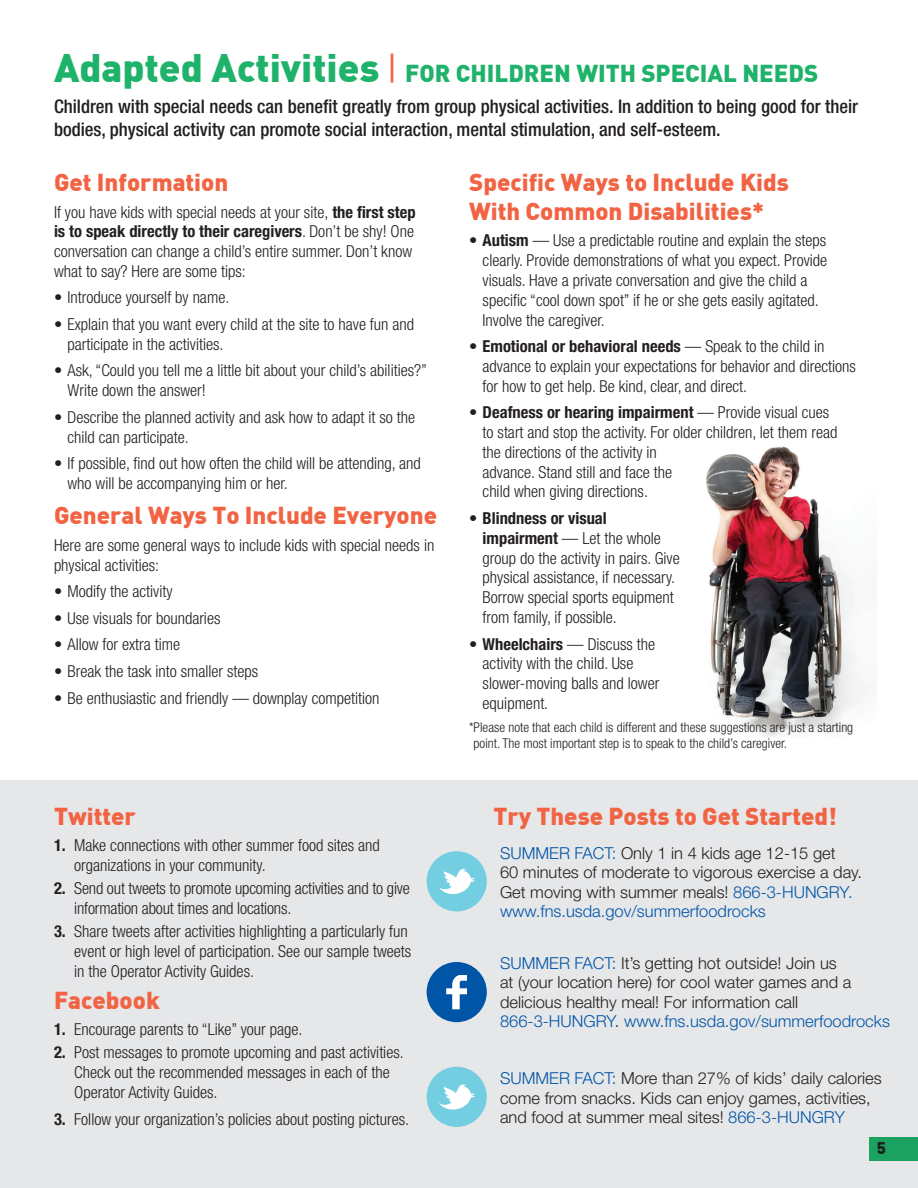
<style>
.page{position:relative;width:918px;height:1188px;background:#fff}
.page>*{position:absolute;margin:0;border:0;box-sizing:border-box;transform-origin:0 0}
.H2___subhead{font:900 24px/28.8px "DIN";color:#f16343}
.H1_Page_head{font:900 24px "DIN";color:#1eb26a}
.Paragraph___intro{font:500 condensed 18.75px/22.5px "Helvetica Neue LT Std";color:#231f20}
.Paragraph{font:300 condensed 16.5px/19.8px "Helvetica Neue LT Std";color:#231f20}
.Callout___Tweeter{font:300 16.5px/19.5px "Helvetica Neue LT Std";color:#231f20}
.Numbered{font:300 condensed 16.5px/19.8px "Helvetica Neue LT Std";color:#231f20}
.t1{font:900 16.5px "DIN";color:#231f20}
.Bulleted{font:300 condensed 13.5px/16.2px "Helvetica Neue LT Std";color:#231f20}
.s1{font-size:39px}
.s2{font-family:"Helvetica Neue LT Std";font-weight:400;font-stretch:condensed;font-size:39px;color:#f16343}
.s3{font-weight:700}
.s4{color:#0155a7}
</style>
<div class="page">
<img style="left:706px;top:446px;width:167px;height:292px">
<div style="left:0;top:780px;width:918px;height:408px;background:#e6e7e9"></div>
<div style="left:427px;top:851px;width:60px;height:60px;background:#72cee0;border-radius:50%"></div>
<svg style="left:438px;top:869px;width:37px;height:25px"></svg>
<div style="left:427px;top:962px;width:60px;height:60px;background:#0155a7;border-radius:50%"></div>
<svg style="left:446px;top:975px;width:21px;height:34px"></svg>
<div style="left:427px;top:1067px;width:60px;height:60px;background:#72cee0;border-radius:50%"></div>
<svg style="left:438px;top:1084px;width:37px;height:26px"></svg>
<p class="H1_Page_head" style="left:54px;top:57px;width:766px"><span class="s1">Adapted Activities</span> <span class="s2">|</span> FOR CHILDREN WITH SPECIAL NEEDS</p>
<p class="Paragraph___intro" style="left:54px;top:95px;width:806px">Children with special needs can benefit greatly from group physical activities. In addition to being good for their bodies, physical activity can promote social interaction, mental stimulation, and self-esteem.</p>
<p class="H2___subhead" style="left:54px;top:167px;width:176px">Get Information</p>
<p class="Paragraph" style="left:54px;top:202px;width:363px">If you have kids with special needs at your site, <span class="s3">the first step is to speak directly to their caregivers</span>. Don’t be shy! One conversation can change a child’s entire summer. Don’t know what to say? Here are some tips:</p>
<p class="Paragraph" style="left:54px;top:288px;width:177px">• Introduce yourself by name.</p>
<p class="Paragraph" style="left:68px;top:314px;width:348px;text-indent:-14px">• Explain that you want every child at the site to have fun and participate in the activities.</p>
<p class="Paragraph" style="left:68px;top:361px;width:361px;text-indent:-14px">• Ask, “Could you tell me a little bit about your child’s abilities?”<br>Write down the answer!</p>
<p class="Paragraph" style="left:68px;top:407px;width:349px;text-indent:-14px">• Describe the planned activity and ask how to adapt it so the child can participate.</p>
<p class="Paragraph" style="left:68px;top:453px;width:355px;text-indent:-14px">• If possible, find out how often the child will be attending, and who will be accompanying him or her.</p>
<p class="H2___subhead" style="left:54px;top:500px;width:385px">General Ways To Include Everyone</p>
<p class="Paragraph" style="left:54px;top:535px;width:382px">Here are some general ways to include kids with special needs in physical activities:</p>
<p class="Paragraph" style="left:54px;top:581px;width:120px">• Modify the activity</p>
<p class="Paragraph" style="left:54px;top:608px;width:168px">• Use visuals for boundaries</p>
<p class="Paragraph" style="left:54px;top:635px;width:128px">• Allow for extra time</p>
<p class="Paragraph" style="left:54px;top:661px;width:206px">• Break the task into smaller steps</p>
<p class="Paragraph" style="left:54px;top:688px;width:327px">• Be enthusiastic and friendly — downplay competition</p>
<p class="H2___subhead" style="left:469px;top:167px;width:321px">Specific Ways to Include Kids<br>With Common Disabilities*</p>
<p class="Paragraph" style="left:483px;top:230px;width:346px;text-indent:-14px">• <span class="s3">Autism</span> — Use a predictable routine and explain the steps clearly. Provide demonstrations of what you expect. Provide visuals. Have a private conversation and give the child a specific “cool down spot” if he or she gets easily agitated.<br>Involve the caregiver.</p>
<p class="Paragraph" style="left:483px;top:336px;width:375px;text-indent:-14px">• <span class="s3">Emotional or behavioral needs</span> — Speak to the child in advance to explain your expectations for behavior and directions for how to get help. Be kind, clear, and direct.</p>
<p class="Paragraph" style="left:483px;top:402px;width:356px;text-indent:-14px">• <span class="s3">Deafness or hearing impairment</span> — Provide visual cues to start and stop the activity. For older children, let them read the directions of the activity in<br>advance. Stand still and face the<br>child when giving directions.</p>
<p class="Paragraph" style="left:483px;top:508px;width:199px;text-indent:-14px">• <span class="s3">Blindness or visual impairment</span> — Let the whole group do the activity in pairs. Give physical assistance, if necessary.<br>Borrow special sports equipment from family, if possible.</p>
<p class="Paragraph" style="left:483px;top:634px;width:178px;text-indent:-14px">• <span class="s3">Wheelchairs</span> — Discuss the activity with the child. Use slower-moving balls and lower equipment.</p>
<p class="Bulleted" style="left:474px;top:719px;width:381px;text-indent:-5px">*Please note that each child is different and these suggestions are just a starting point. The most important step is to speak to the child’s caregiver.</p>
<p class="H2___subhead" style="left:54px;top:800px;width:83px">Twitter</p>
<p class="Paragraph" style="left:74px;top:836px;width:307px;text-indent:-20px"><span class="s3">1.</span> Make connections with other summer food sites and organizations in your community.</p>
<p class="Paragraph" style="left:74px;top:878px;width:337px;text-indent:-20px"><span class="s3">2.</span> Send out tweets to promote upcoming activities and to give information about times and locations.</p>
<p class="Paragraph" style="left:74px;top:921px;width:339px;text-indent:-20px"><span class="s3">3.</span> Share tweets after activities highlighting a particularly fun event or high level of participation. See our sample tweets in the Operator Activity Guides.</p>
<p class="H2___subhead" style="left:54px;top:984px;width:107px">Facebook</p>
<p class="Numbered" style="left:54px;top:1019px;width:250px"><span class="s3">1.</span> Encourage parents to “Like” your page.</p>
<p class="Numbered" style="left:74px;top:1042px;width:331px;text-indent:-20px"><span class="s3">2.</span> Post messages to promote upcoming and past activities.<br>Check out the recommended messages in each of the<br>Operator Activity Guides.</p>
<p class="Numbered" style="left:54px;top:1109px;width:357px"><span class="s3">3.</span> Follow your organization’s policies about posting pictures.</p>
<p class="H2___subhead" style="left:493px;top:800px;width:345px">Try These Posts to Get Started!</p>
<p class="Callout___Tweeter" style="left:500px;top:843px;width:363px"><span class="s4">SUMMER FACT:</span> Only 1 in 4 kids age 12-15 get<br>60 minutes of moderate to vigorous exercise a day.<br>Get moving with summer meals! <span class="s4">866-3-HUNGRY. www.fns.usda.gov/summerfoodrocks</span></p>
<p class="Callout___Tweeter" style="left:500px;top:953px;width:391px"><span class="s4">SUMMER FACT:</span> It’s getting hot outside! Join us<br>at (your location here) for cool water games and a delicious healthy meal! For information call <span class="s4">866-3-HUNGRY</span>. <span class="s4">www.fns.usda.gov/summerfoodrocks</span></p>
<p class="Callout___Tweeter" style="left:500px;top:1068px;width:383px"><span class="s4">SUMMER FACT:</span> More than 27% of kids’ daily calories come from snacks. Kids can enjoy games, activities, and food at summer meal sites! <span class="s4">866-3-HUNGRY</span></p>
<p class="t1" style="left:877px;top:1137px;width:11px">5</p>
</div>
